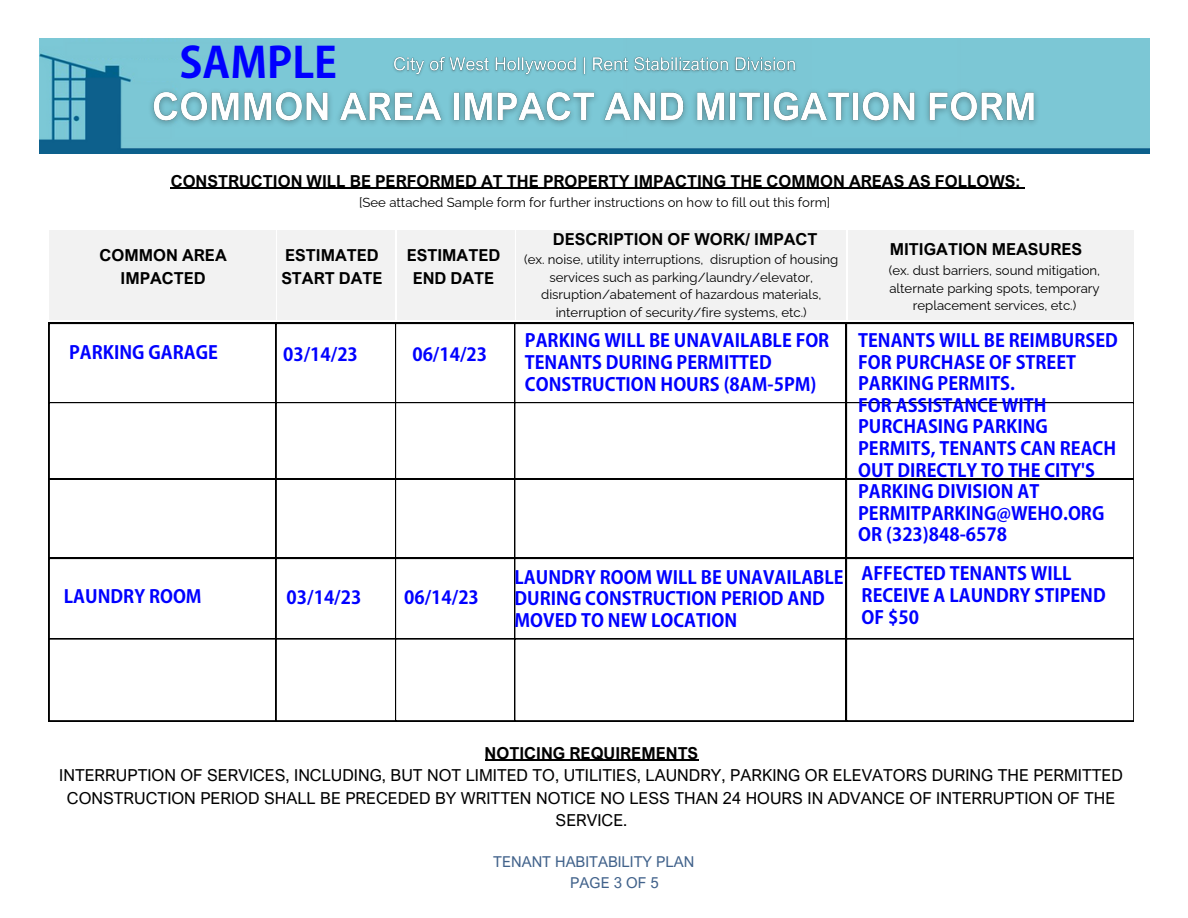
<style>
.page{position:relative;width:1188px;height:918px;background:#fff}
.page>*{position:absolute;margin:0;border:0;box-sizing:border-box;transform-origin:0 0}
.t1{font:700 42px "Adobe Gothic Std";color:#00f}
.t2{font:700 18px/21.6px "Adobe Gothic Std";color:#00f}
.t3{font:16.5px/22.5px "Arial Nova";color:#000;text-align:center}
.t4{font:700 16.5px "Arial Nova";color:#000}
.t5{font:15px "Arial Nova";color:#41628b}
.t6{font:13.2px/17.5px "Raleway";color:#000;text-align:center}
</style>
<div class="page">
<img style="left:39px;top:39px;width:773px;height:114px">
<div style="left:812px;top:39px;width:338px;height:114px;background:#7cc7d5"></div>
<div style="left:848px;top:231px;width:286px;height:89px;background:#f2f2f2"></div>
<div style="left:517px;top:231px;width:329px;height:89px;background:#f2f2f2"></div>
<svg style="left:49px;top:323px;width:1085px;height:398px"></svg>
<div style="left:49px;top:231px;width:226px;height:89px;background:#f2f2f2"></div>
<img style="left:144px;top:83px;width:900px;height:49px">
<img style="left:388px;top:52px;width:413px;height:29px">
<hr style="left:171px;top:188px;width:850px;height:1px;background:#000">
<div style="left:278px;top:231px;width:117px;height:89px;background:#f2f2f2"></div>
<div style="left:397px;top:231px;width:117px;height:89px;background:#f2f2f2"></div>
<hr style="left:485px;top:760px;width:213px;height:1px;background:#000">
<h1 class="t1" style="left:180px;top:37px;width:159px">SAMPLE</h1>
<p class="t4" style="left:171px;top:171px;width:851px">CONSTRUCTION WILL BE PERFORMED AT THE PROPERTY IMPACTING THE COMMON AREAS AS FOLLOWS:</p>
<p class="t4" style="left:100px;top:245px;width:129px">COMMON AREA</p>
<p class="t4" style="left:121px;top:267px;width:87px">IMPACTED</p>
<p class="t6" style="left:359px;top:194px;width:473px">[See attached Sample form for further instructions on how to fill out this form]</p>
<p class="t4" style="left:285px;top:245px;width:95px">ESTIMATED</p>
<p class="t4" style="left:281px;top:267px;width:103px">START DATE</p>
<p class="t4" style="left:407px;top:245px;width:95px">ESTIMATED</p>
<p class="t4" style="left:413px;top:267px;width:83px">END DATE</p>
<p class="t4" style="left:553px;top:229px;width:266px">DESCRIPTION OF WORK/ IMPACT</p>
<p class="t6" style="left:524px;top:251px;width:316px">(ex. noise, utility interruptions, disruption of housing services such as parking/laundry/elevator, disruption/abatement of hazardous materials, interruption of security/fire systems, etc.)</p>
<p class="t4" style="left:890px;top:238px;width:194px">MITIGATION MEASURES</p>
<p class="t6" style="left:889px;top:262px;width:213px">(ex. dust barriers, sound mitigation, alternate parking spots, temporary replacement services, etc.)</p>
<p class="t2" style="left:69px;top:342px;width:150px">PARKING GARAGE</p>
<p class="t2" style="left:283px;top:344px;width:76px">03/14/23</p>
<p class="t2" style="left:412px;top:344px;width:76px">06/14/23</p>
<p class="t2" style="left:64px;top:586px;width:139px">LAUNDRY ROOM</p>
<p class="t2" style="left:287px;top:587px;width:76px">03/14/23</p>
<p class="t2" style="left:404px;top:587px;width:76px">06/14/23</p>
<p class="t2" style="left:525px;top:330px;width:306px">PARKING WILL BE UNAVAILABLE FOR<br>TENANTS DURING PERMITTED<br>CONSTRUCTION HOURS (8AM-5PM)</p>
<p class="t2" style="left:858px;top:330px;width:261px">TENANTS WILL BE REIMBURSED<br>FOR PURCHASE OF STREET<br>PARKING PERMITS.<br>FOR ASSISTANCE WITH<br>PURCHASING PARKING<br>PERMITS, TENANTS CAN REACH<br>OUT DIRECTLY TO THE CITY'S<br>PARKING DIVISION AT<br>PERMITPARKING@WEHO.ORG<br>OR (323)848-6578</p>
<p class="t2" style="left:515px;top:567px;width:331px">LAUNDRY ROOM WILL BE UNAVAILABLE<br>DURING CONSTRUCTION PERIOD AND<br>MOVED TO NEW LOCATION</p>
<p class="t2" style="left:862px;top:563px;width:246px">AFFECTED TENANTS WILL<br>RECEIVE A LAUNDRY STIPEND<br>OF $50</p>
<p class="t4" style="left:485px;top:742px;width:215px">NOTICING REQUIREMENTS</p>
<p class="t3" style="left:59px;top:764px;width:1065px">INTERRUPTION OF SERVICES, INCLUDING, BUT NOT LIMITED TO, UTILITIES, LAUNDRY, PARKING OR ELEVATORS DURING THE PERMITTED<br>CONSTRUCTION PERIOD SHALL BE PRECEDED BY WRITTEN NOTICE NO LESS THAN 24 HOURS IN ADVANCE OF INTERRUPTION OF THE<br>SERVICE.</p>
<p class="t5" style="left:493px;top:853px;width:203px">TENANT HABITABILITY PLAN</p>
<p class="t5" style="left:570px;top:873px;width:90px">PAGE 3 OF 5</p>
</div>
